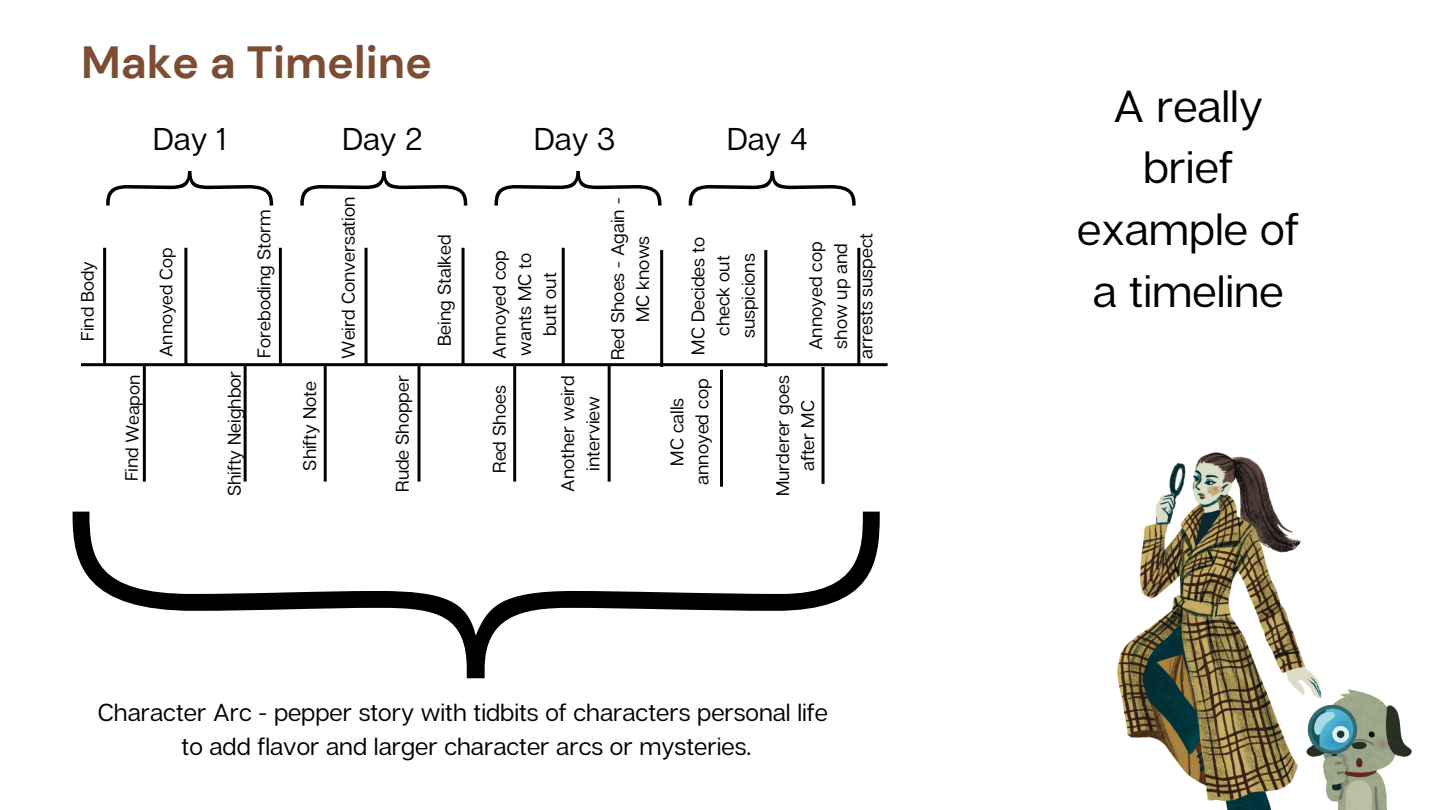
<style>
.page{position:relative;width:1440px;height:810px;background:#fff}
.page>*{position:absolute;margin:0;border:0;box-sizing:border-box;transform-origin:0 0}
.t1{font:700 45px "DM Sans";color:#7c4d33}
.t2{font:44.8px/61.6px "Articulat CF";color:#000;text-align:center}
.t3{font:31.5px "Articulat CF";color:#000}
.t4{font:24.5px/33.8px "Articulat CF";color:#000;text-align:center}
.t5{font:18.3px/25.2px "Articulat CF";color:#000;text-align:center}
.t6{font:18px "Articulat CF";color:#000}
</style>
<div class="page">
<hr style="left:81px;top:363px;width:807px;height:3px;background:#000">
<img style="left:1321px;top:690px;width:90px;height:120px">
<img style="left:1117px;top:452px;width:204px;height:358px">
<hr style="left:103px;top:248px;width:3px;height:117px;background:#000">
<hr style="left:143px;top:365px;width:3px;height:117px;background:#000">
<hr style="left:184px;top:248px;width:3px;height:117px;background:#000">
<hr style="left:244px;top:365px;width:3px;height:117px;background:#000">
<hr style="left:279px;top:248px;width:3px;height:117px;background:#000">
<hr style="left:365px;top:248px;width:3px;height:117px;background:#000">
<hr style="left:462px;top:248px;width:3px;height:117px;background:#000">
<hr style="left:513px;top:365px;width:3px;height:117px;background:#000">
<hr style="left:562px;top:248px;width:3px;height:117px;background:#000">
<hr style="left:418px;top:365px;width:3px;height:117px;background:#000">
<hr style="left:324px;top:365px;width:3px;height:117px;background:#000">
<svg style="left:106px;top:171px;width:167px;height:35px"></svg>
<svg style="left:689px;top:171px;width:167px;height:35px"></svg>
<svg style="left:495px;top:171px;width:166px;height:35px"></svg>
<svg style="left:300px;top:171px;width:167px;height:35px"></svg>
<svg style="left:73px;top:512px;width:807px;height:166px"></svg>
<hr style="left:608px;top:365px;width:3px;height:117px;background:#000">
<hr style="left:660px;top:250px;width:3px;height:117px;background:#000">
<hr style="left:822px;top:367px;width:3px;height:117px;background:#000">
<hr style="left:720px;top:370px;width:3px;height:117px;background:#000">
<hr style="left:857px;top:248px;width:3px;height:117px;background:#000">
<hr style="left:764px;top:250px;width:3px;height:117px;background:#000">
<h3 class="t1" style="left:81px;top:34px;width:353px">Make a Timeline</h3>
<p class="t6" style="left:76px;top:341px;width:81px;rotate:-90deg">Find Body</p>
<h3 class="t3" style="left:153px;top:119px;width:75px">Day 1</h3>
<p class="t3" style="left:342px;top:119px;width:82px">Day 2</p>
<p class="t3" style="left:534px;top:119px;width:83px">Day 3</p>
<p class="t3" style="left:727px;top:119px;width:82px">Day 4</p>
<p class="t6" style="left:120px;top:481px;width:108px;rotate:-89deg">Find Weapon</p>
<p class="t6" style="left:155px;top:357px;width:111px;rotate:-90deg">Annoyed Cop</p>
<p class="t5" style="left:221px;top:496px;width:127px;rotate:-90deg">Shifty Neighbor</p>
<p class="t5" style="left:251px;top:358px;width:149px;rotate:-90deg">Foreboding Storm</p>
<p class="t5" style="left:297px;top:471px;width:91px;rotate:-90deg">Shifty Note</p>
<p class="t5" style="left:335px;top:359px;width:164px;rotate:-90deg">Weird Conversation</p>
<p class="t5" style="left:389px;top:492px;width:118px;rotate:-90deg">Rude Shopper</p>
<p class="t5" style="left:431px;top:346px;width:113px;rotate:-90deg">Being Stalked</p>
<p class="t5" style="left:486px;top:359px;width:110px;rotate:-90deg">Annoyed cop wants MC to butt out</p>
<p class="t5" style="left:604px;top:360px;width:164px;rotate:-90deg">Red Shoes - Again -<br>MC knows</p>
<p class="t5" style="left:685px;top:355px;width:119px;rotate:-90deg">MC Decides to check out suspicions</p>
<p class="t5" style="left:803px;top:359px;width:127px;rotate:-90deg">Annoyed cop show up and arrests suspect</p>
<p class="t5" style="left:486px;top:473px;width:89px;rotate:-90deg">Red Shoes</p>
<p class="t5" style="left:555px;top:492px;width:118px;rotate:-90deg">Another weird interview</p>
<p class="t5" style="left:770px;top:496px;width:122px;rotate:-90deg">Murderer goes after MC</p>
<p class="t5" style="left:664px;top:485px;width:108px;rotate:-90deg">MC calls annoyed cop</p>
<h3 class="t4" style="left:98px;top:695px;width:732px">Character Arc - pepper story with tidbits of characters personal life to add flavor and larger character arcs or mysteries.</h3>
<p class="t2" style="left:1077px;top:74px;width:224px">A really brief example of a timeline</p>
</div>
